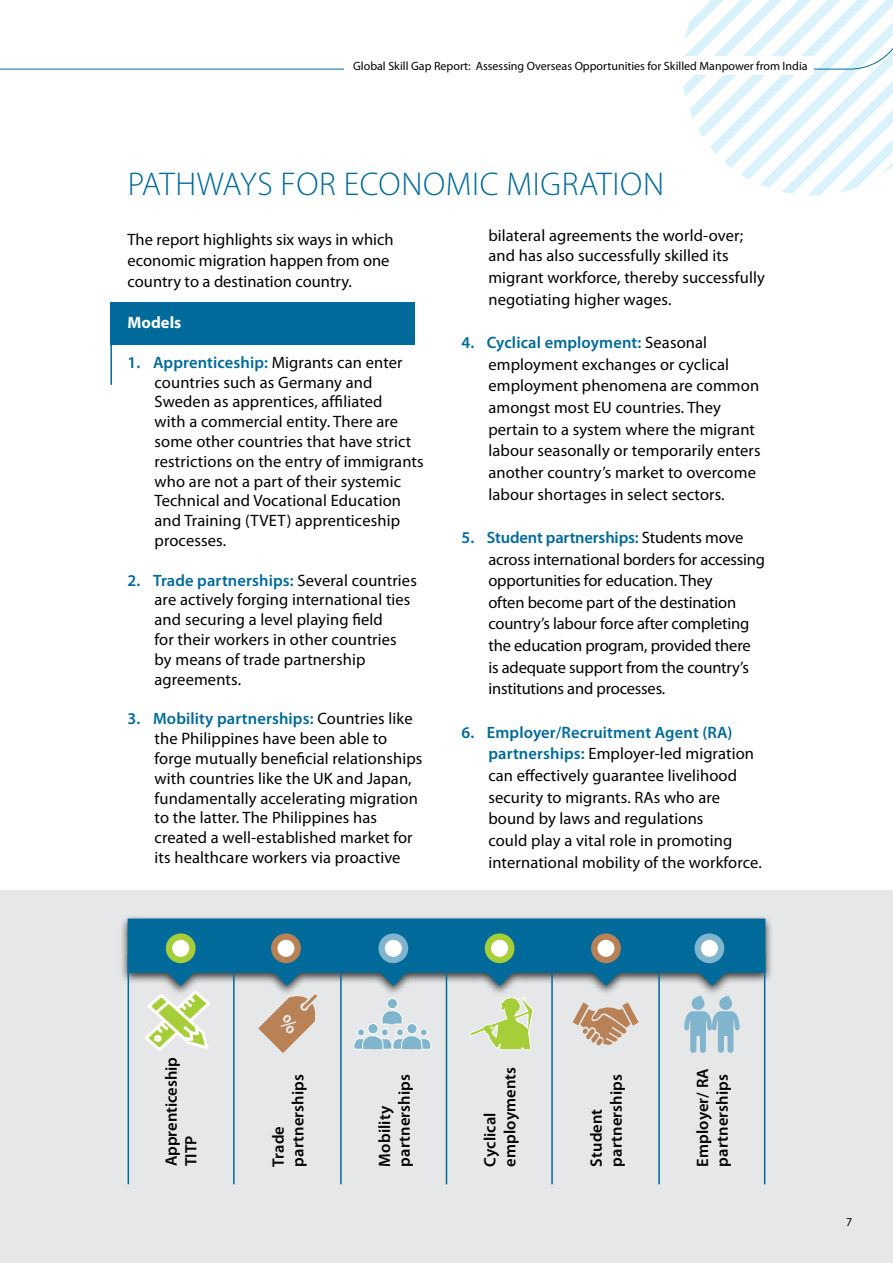
<style>
.page{position:relative;width:893px;height:1263px;background:#fff}
.page>*{position:absolute;margin:0;border:0;box-sizing:border-box;transform-origin:0 0}
.t1{font:300 33px "Myriad Pro";letter-spacing:.02em;color:#006a9a}
.t2{font:16.5px/19.8px "Myriad Pro";letter-spacing:.01em;color:#000}
.t3{font:16.5px/21.6px "Myriad Pro";letter-spacing:-.01em;color:#000}
.t4{font:600 16.5px/19.8px "Myriad Pro";letter-spacing:.01em;color:#000}
.t5{font:700 16.5px "Myriad Pro";color:#fff}
.t6{font:12px "Myriad Pro";color:#000}
.s1{font-weight:600;color:#006a9a}
</style>
<div class="page">
<div style="left:110px;top:302px;width:304px;height:42px;background:#006a9a"></div>
<hr style="left:110px;top:341px;width:2px;height:44px;background:#006a9a">
<div style="left:0;top:891px;width:893px;height:372px;background:#e6e7e8"></div>
<svg style="left:683px;top:70px;width:210px;height:125px"></svg>
<div style="left:119px;top:915px;width:654px;height:82px;background:#000;opacity:.75"></div>
<hr style="left:233px;top:955px;width:2px;height:229px;background:#006a9a">
<hr style="left:128px;top:955px;width:1px;height:229px;background:#006a9a">
<hr style="left:340px;top:955px;width:2px;height:229px;background:#006a9a">
<hr style="left:446px;top:955px;width:1px;height:229px;background:#006a9a">
<hr style="left:551px;top:955px;width:2px;height:229px;background:#006a9a">
<hr style="left:658px;top:955px;width:2px;height:229px;background:#006a9a">
<hr style="left:764px;top:955px;width:1px;height:229px;background:#006a9a">
<svg style="left:128px;top:918px;width:637px;height:165px"></svg>
<div style="left:166px;top:933px;width:30px;height:30px;background:#a6ce39;border-radius:50%"></div>
<div style="left:271px;top:933px;width:30px;height:30px;background:#b88256;border-radius:50%"></div>
<div style="left:378px;top:933px;width:30px;height:30px;background:#80b5cd;border-radius:50%"></div>
<div style="left:485px;top:933px;width:29px;height:30px;background:#a6ce39;border-radius:50%"></div>
<div style="left:591px;top:933px;width:30px;height:30px;background:#b88256;border-radius:50%"></div>
<div style="left:694px;top:933px;width:30px;height:30px;background:#80b5cd;border-radius:50%"></div>
<div style="left:172px;top:940px;width:17px;height:17px;background:#fff;border-radius:50%"></div>
<div style="left:277px;top:940px;width:17px;height:17px;background:#fff;border-radius:50%"></div>
<div style="left:385px;top:940px;width:17px;height:17px;background:#fff;border-radius:50%"></div>
<div style="left:491px;top:940px;width:17px;height:17px;background:#fff;border-radius:50%"></div>
<div style="left:597px;top:940px;width:17px;height:17px;background:#fff;border-radius:50%"></div>
<div style="left:701px;top:940px;width:17px;height:17px;background:#fff;border-radius:50%"></div>
<svg style="left:0;top:0;width:893px;height:70px"></svg>
<div style="left:344px;top:56px;width:470px;height:18px;background:#fff"></div>
<p class="t6" style="left:353px;top:59px;width:456px">Global Skill Gap Report: Assessing Overseas Opportunities for Skilled Manpower from India</p>
<h1 class="t1" style="left:128px;top:164px;width:538px">PATHWAYS FOR ECONOMIC MIGRATION</h1>
<p class="t2" style="left:128px;top:229px;width:268px;line-height:21px">The report highlights six ways in which economic migration happen from one country to a destination country.</p>
<p class="t5" style="left:128px;top:312px;width:55px">Models</p>
<p class="t2" style="left:155px;top:352px;width:271px;text-indent:-27px"><span class="s1">1. Apprenticeship:</span> Migrants can enter countries such as Germany and Sweden as apprentices, affiliated<br>with a commercial entity. There are some other countries that have strict restrictions on the entry of immigrants who are not a part of their systemic Technical and Vocational Education and Training (TVET) apprenticeship processes.</p>
<p class="t2" style="left:155px;top:570px;width:264px;text-indent:-27px"><span class="s1">2. Trade partnerships:</span> Several countries are actively forging international ties and securing a level playing field<br>for their workers in other countries by means of trade partnership agreements.</p>
<p class="t2" style="left:155px;top:709px;width:269px;text-indent:-27px"><span class="s1">3. Mobility partnerships:</span> Countries like the Philippines have been able to forge mutually beneficial relationships with countries like the UK and Japan, fundamentally accelerating migration to the latter. The Philippines has created a well-established market for its healthcare workers via proactive</p>
<p class="t2" style="left:488px;top:224px;width:278px;line-height:21.3px">bilateral agreements the world-over; and has also successfully skilled its migrant workforce, thereby successfully negotiating higher wages.</p>
<p class="t2" style="left:488px;top:331px;width:274px;line-height:21.6px;text-indent:-27px"><span class="s1">4. Cyclical employment:</span> Seasonal employment exchanges or cyclical employment phenomena are common amongst most EU countries. They pertain to a system where the migrant labour seasonally or temporarily enters another country’s market to overcome labour shortages in select sectors.</p>
<p class="t3" style="left:488px;top:526px;width:278px;text-indent:-27px"><span class="s1">5. Student partnerships:</span> Students move across international borders for accessing opportunities for education. They<br>often become part of the destination country’s labour force after completing the education program, provided there<br>is adequate support from the country’s institutions and processes.</p>
<p class="t2" style="left:488px;top:721px;width:275px;line-height:21.6px;text-indent:-27px"><span class="s1">6. Employer/Recruitment Agent (RA) partnerships:</span> Employer-led migration can effectively guarantee livelihood security to migrants. RAs who are bound by laws and regulations<br>could play a vital role in promoting international mobility of the workforce.</p>
<p class="t4" style="left:161px;top:1166px;width:111px;rotate:-90deg">Apprenticeship<br>TITP</p>
<p class="t4" style="left:268px;top:1166px;width:94px;rotate:-90deg">Trade partnerships</p>
<p class="t4" style="left:374px;top:1166px;width:94px;rotate:-90deg">Mobility partnerships</p>
<p class="t4" style="left:480px;top:1166px;width:101px;rotate:-90deg">Cyclical employments</p>
<p class="t4" style="left:586px;top:1166px;width:94px;rotate:-90deg">Student partnerships</p>
<p class="t4" style="left:692px;top:1166px;width:100px;rotate:-90deg">Employer/ RA partnerships</p>
<p class="t6" style="left:846px;top:1215px;width:8px">7</p>
</div>
